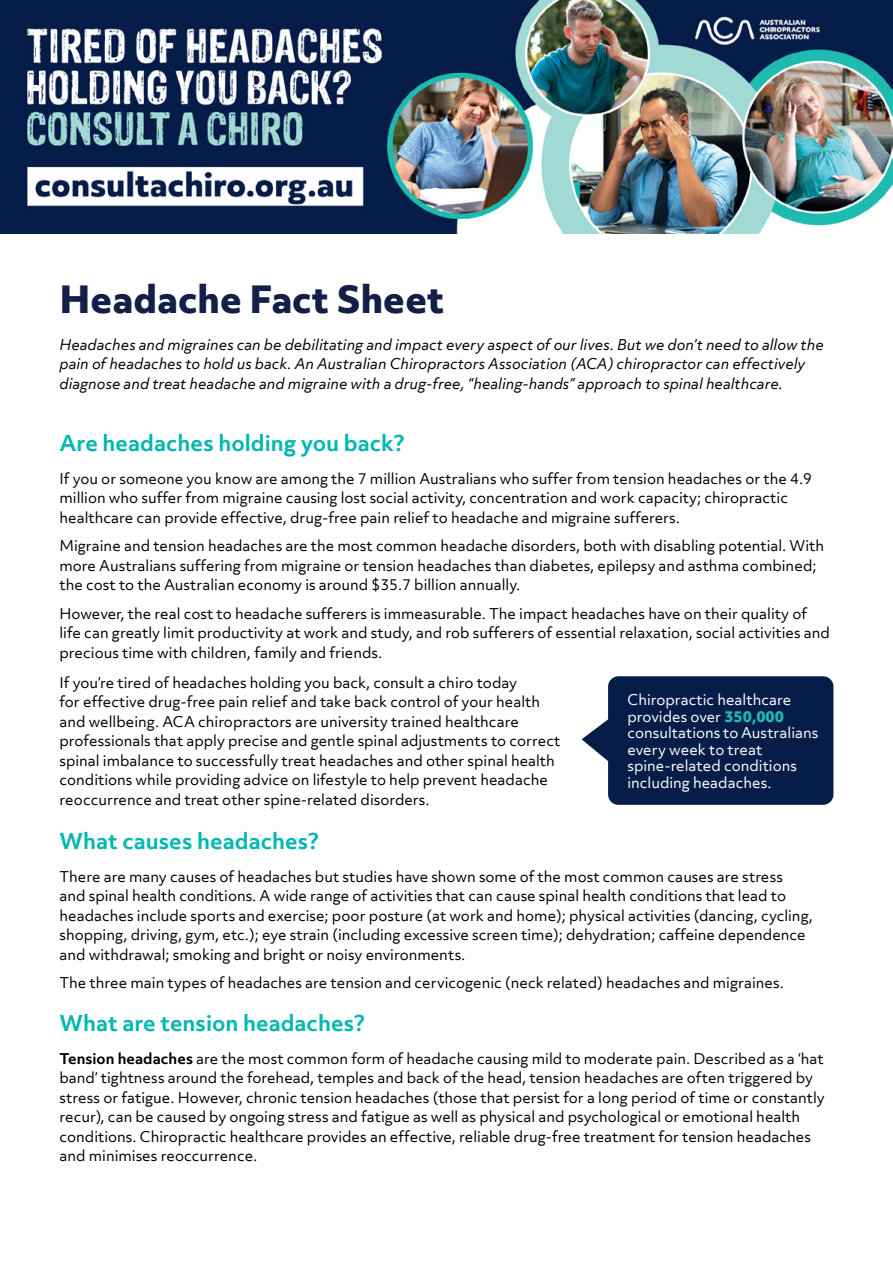
<style>
.page{position:relative;width:893px;height:1263px;background:#fff}
.page>*{position:absolute;margin:0;border:0;box-sizing:border-box;transform-origin:0 0}
.t1{font:800 36px "Objektiv Mk 3";color:#141f47}
.t2{font:700 21px "Objektiv Mk 3";color:#00b8b0}
.t3{font:14.25px/19.5px "Objektiv Mk 3";color:#000}
.t4{font:italic 14.25px/19.5px "Objektiv Mk 3";color:#000}
.t5{font:14.25px/16.5px "Objektiv Mk 3";color:#fff}
.s1{font-weight:800;color:#1fbbb0}
.s2{font-weight:700}
</style>
<div class="page">
<img style="left:0;top:0;width:893px;height:233px">
<div style="left:608px;top:676px;width:225px;height:129px;background:#071d49;border-radius:10px"></div>
<svg style="left:582px;top:718px;width:27px;height:43px"></svg>
<h1 class="t1" style="left:60px;top:273px;width:386px">Headache Fact Sheet</h1>
<p class="t4" style="left:60px;top:335px;width:766px">Headaches and migraines can be debilitating and impact every aspect of our lives. But we don’t need to allow the pain of headaches to hold us back. An Australian Chiropractors Association (ACA) chiropractor can effectively diagnose and treat headache and migraine with a drug-free, “healing-hands” approach to spinal healthcare.</p>
<h2 class="t2" style="left:60px;top:428px;width:347px">Are headaches holding you back?</h2>
<p class="t3" style="left:60px;top:469px;width:754px">If you or someone you know are among the 7 million Australians who suffer from tension headaches or the 4.9 million who suffer from migraine causing lost social activity, concentration and work capacity; chiropractic healthcare can provide effective, drug-free pain relief to headache and migraine sufferers.</p>
<p class="t3" style="left:60px;top:536px;width:766px">Migraine and tension headaches are the most common headache disorders, both with disabling potential. With more Australians suffering from migraine or tension headaches than diabetes, epilepsy and asthma combined; the cost to the Australian economy is around $35.7 billion annually.</p>
<p class="t3" style="left:60px;top:604px;width:772px">However, the real cost to headache sufferers is immeasurable. The impact headaches have on their quality of life can greatly limit productivity at work and study, and rob sufferers of essential relaxation, social activities and precious time with children, family and friends.</p>
<p class="t3" style="left:60px;top:673px;width:502px">If you’re tired of headaches holding you back, consult a chiro today<br>for effective drug-free pain relief and take back control of your health and wellbeing. ACA chiropractors are university trained healthcare professionals that apply precise and gentle spinal adjustments to correct spinal imbalance to successfully treat headaches and other spinal health conditions while providing advice on lifestyle to help prevent headache reoccurrence and treat other spine-related disorders.</p>
<h2 class="t2" style="left:60px;top:826px;width:261px">What causes headaches?</h2>
<p class="t5" style="left:627px;top:691px;width:192px">Chiropractic healthcare provides over <span class="s1">350,000 </span>consultations to Australians every week to treat spine-related conditions including headaches.</p>
<p class="t3" style="left:60px;top:866px;width:755px">There are many causes of headaches but studies have shown some of the most common causes are stress<br>and spinal health conditions. A wide range of activities that can cause spinal health conditions that lead to headaches include sports and exercise; poor posture (at work and home); physical activities (dancing, cycling, shopping, driving, gym, etc.); eye strain (including excessive screen time); dehydration; caffeine dependence and withdrawal; smoking and bright or noisy environments.</p>
<p class="t3" style="left:60px;top:973px;width:726px">The three main types of headaches are tension and cervicogenic (neck related) headaches and migraines.</p>
<h2 class="t2" style="left:60px;top:1008px;width:307px">What are tension headaches?</h2>
<p class="t3" style="left:60px;top:1048px;width:767px"><span class="s2">Tension headaches</span> are the most common form of headache causing mild to moderate pain. Described as a ‘hat band’ tightness around the forehead, temples and back of the head, tension headaches are often triggered by stress or fatigue. However, chronic tension headaches (those that persist for a long period of time or constantly recur), can be caused by ongoing stress and fatigue as well as physical and psychological or emotional health conditions. Chiropractic healthcare provides an effective, reliable drug-free treatment for tension headaches and minimises reoccurrence.</p>
</div>
